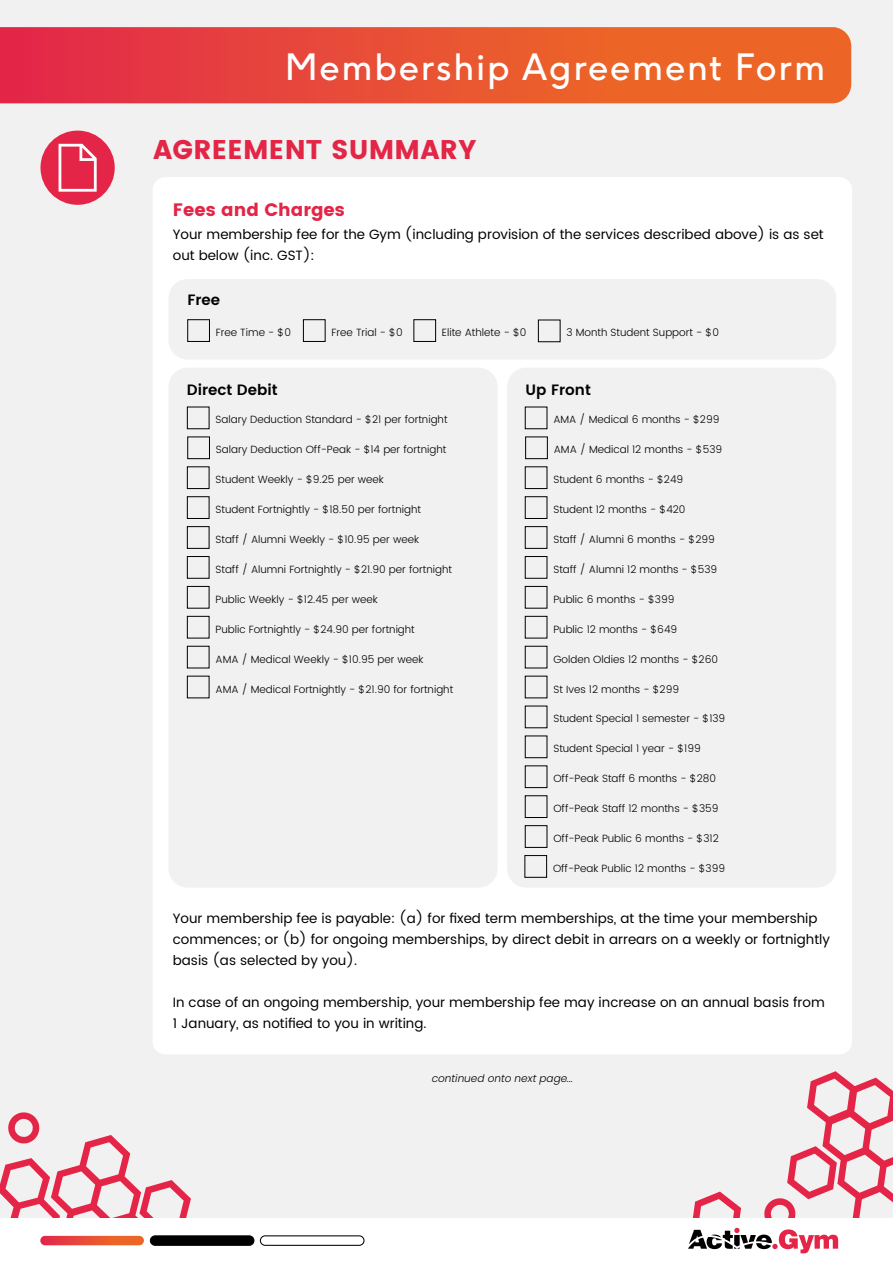
<style>
.page{position:relative;width:893px;height:1263px;background:#f1f1f2}
.page>*{position:absolute;margin:0;border:0;box-sizing:border-box;transform-origin:0 0}
.t1{font:36px "F37 Ginger";letter-spacing:.05em;color:#fff}
.t2{font:700 27px "Poppins";letter-spacing:.01em;color:#e32546}
.t3{font:700 18px "Poppins";color:#e32546}
.t4{font:600 15px "Poppins";color:#000}
.t5{font:13.5px/21px "Poppins";color:#000}
.t6{font:300 10.5px "Poppins";color:#000}
.t7{font:italic 300 10.5px "Poppins";color:#000}
</style>
<div class="page">
<svg style="left:0;top:1112px;width:191px;height:106px"></svg>
<svg style="left:764px;top:1071px;width:129px;height:147px"></svg>
<svg style="left:693px;top:1191px;width:48px;height:27px"></svg>
<div style="left:0;top:1218px;width:893px;height:45px;background:#fff"></div>
<svg style="left:40px;top:1236px;width:104px;height:9px"></svg>
<div style="left:150px;top:1236px;width:104px;height:9px;background:#000;border-radius:5px"></div>
<div style="left:150px;top:1235px;width:104px;height:10px;border:1px solid #000;border-radius:5px"></div>
<div style="left:260px;top:1235px;width:104px;height:11px;border:1px solid #000;border-radius:5px"></div>
<svg style="left:688px;top:1228px;width:150px;height:25px"></svg>
<svg style="left:0;top:27px;width:851px;height:76px;background:#e84f35"></svg>
<div style="left:41px;top:131px;width:74px;height:74px;background:#e52547;border-radius:50%"></div>
<svg style="left:59px;top:144px;width:38px;height:48px"></svg>
<div style="left:153px;top:177px;width:699px;height:877px;background:#fff;border-radius:13px"></div>
<div style="left:168px;top:279px;width:668px;height:80px;background:#f1f1f2;border-radius:19px"></div>
<div style="left:168px;top:368px;width:330px;height:519px;background:#f1f1f2;border-radius:19px"></div>
<div style="left:507px;top:368px;width:329px;height:519px;background:#f1f1f2;border-radius:19px"></div>
<div style="left:187px;top:319px;width:23px;height:23px;border:1px solid #000"></div>
<div style="left:303px;top:319px;width:23px;height:23px;border:1px solid #000"></div>
<div style="left:413px;top:319px;width:23px;height:23px;border:1px solid #000"></div>
<div style="left:538px;top:320px;width:22px;height:22px;border:1px solid #000"></div>
<div style="left:187px;top:436px;width:23px;height:23px;border:1px solid #000"></div>
<div style="left:187px;top:466px;width:22px;height:23px;border:1px solid #000"></div>
<div style="left:187px;top:496px;width:22px;height:23px;border:1px solid #000"></div>
<div style="left:187px;top:526px;width:22px;height:23px;border:1px solid #000"></div>
<div style="left:187px;top:556px;width:22px;height:23px;border:1px solid #000"></div>
<div style="left:187px;top:586px;width:22px;height:22px;border:1px solid #000"></div>
<div style="left:187px;top:616px;width:22px;height:22px;border:1px solid #000"></div>
<div style="left:525px;top:436px;width:23px;height:23px;border:1px solid #000"></div>
<div style="left:525px;top:466px;width:22px;height:23px;border:1px solid #000"></div>
<div style="left:525px;top:496px;width:22px;height:23px;border:1px solid #000"></div>
<div style="left:525px;top:526px;width:22px;height:23px;border:1px solid #000"></div>
<div style="left:525px;top:556px;width:22px;height:23px;border:1px solid #000"></div>
<div style="left:525px;top:586px;width:22px;height:22px;border:1px solid #000"></div>
<div style="left:525px;top:616px;width:22px;height:22px;border:1px solid #000"></div>
<div style="left:525px;top:735px;width:22px;height:23px;border:1px solid #000"></div>
<div style="left:525px;top:765px;width:22px;height:23px;border:1px solid #000"></div>
<div style="left:525px;top:795px;width:22px;height:23px;border:1px solid #000"></div>
<div style="left:525px;top:825px;width:22px;height:23px;border:1px solid #000"></div>
<div style="left:524px;top:855px;width:23px;height:23px;border:1px solid #000"></div>
<h1 class="t1" style="left:285px;top:44px;width:541px">Membership Agreement Form</h1>
<h2 class="t2" style="left:153px;top:134px;width:325px">AGREEMENT SUMMARY</h2>
<h3 class="t3" style="left:173px;top:199px;width:174px">Fees and Charges</h3>
<p class="t5" style="left:173px;top:224px;width:652px">Your membership fee for the Gym (including provision of the services described above) is as set out below (inc. GST):</p>
<h4 class="t4" style="left:187px;top:289px;width:34px">Free</h4>
<h5 class="t6" style="left:216px;top:325px;width:77px">Free Time - $0</h5>
<h5 class="t6" style="left:332px;top:325px;width:73px">Free Trial - $0</h5>
<h5 class="t6" style="left:442px;top:325px;width:86px">Elite Athlete - $0</h5>
<h5 class="t6" style="left:566px;top:325px;width:154px">3 Month Student Support - $0</h5>
<h4 class="t4" style="left:187px;top:379px;width:92px">Direct Debit</h4>
<h4 class="t4" style="left:526px;top:379px;width:67px">Up Front</h4>
<h5 class="t6" style="left:215px;top:412px;width:234px">Salary Deduction Standard - $21 per fortnight</h5>
<h5 class="t6" style="left:216px;top:442px;width:232px">Salary Deduction Off-Peak - $14 per fortnight</h5>
<h5 class="t6" style="left:215px;top:472px;width:170px">Student Weekly - $9.25 per week</h5>
<h5 class="t6" style="left:215px;top:502px;width:207px">Student Fortnightly - $18.50 per fortnight</h5>
<h5 class="t6" style="left:215px;top:532px;width:205px">Staff / Alumni Weekly - $10.95 per week</h5>
<h5 class="t6" style="left:215px;top:562px;width:238px">Staff / Alumni Fortnightly - $21.90 per fortnight</h5>
<h5 class="t6" style="left:215px;top:592px;width:164px">Public Weekly - $12.45 per week</h5>
<h5 class="t6" style="left:215px;top:621px;width:201px">Public Fortnightly - $24.90 per fortnight</h5>
<h5 class="t6" style="left:215px;top:651px;width:210px">AMA / Medical Weekly - $10.95 per week</h5>
<h5 class="t6" style="left:215px;top:681px;width:239px">AMA / Medical Fortnightly - $21.90 for fortnight</h5>
<h5 class="t6" style="left:553px;top:412px;width:168px">AMA / Medical 6 months - $299</h5>
<h5 class="t6" style="left:554px;top:442px;width:170px">AMA / Medical 12 months - $539</h5>
<h5 class="t6" style="left:553px;top:472px;width:131px">Student 6 months - $249</h5>
<h5 class="t6" style="left:553px;top:502px;width:134px">Student 12 months - $420</h5>
<h5 class="t6" style="left:553px;top:532px;width:163px">Staff / Alumni 6 months - $299</h5>
<h5 class="t6" style="left:553px;top:562px;width:165px">Staff / Alumni 12 months - $539</h5>
<h5 class="t6" style="left:553px;top:592px;width:122px">Public 6 months - $399</h5>
<h5 class="t6" style="left:553px;top:621px;width:125px">Public 12 months - $649</h5>
<h5 class="t6" style="left:553px;top:651px;width:166px">Golden Oldies 12 months - $260</h5>
<h5 class="t6" style="left:553px;top:681px;width:127px">St Ives 12 months - $299</h5>
<h5 class="t6" style="left:553px;top:711px;width:173px">Student Special 1 semester - $139</h5>
<h5 class="t6" style="left:553px;top:741px;width:149px">Student Special 1 year - $199</h5>
<h5 class="t6" style="left:553px;top:771px;width:164px">Off-Peak Staff 6 months - $280</h5>
<h5 class="t6" style="left:553px;top:801px;width:167px">Off-Peak Staff 12 months - $359</h5>
<h5 class="t6" style="left:553px;top:831px;width:167px">Off-Peak Public 6 months - $312</h5>
<h5 class="t6" style="left:553px;top:861px;width:174px">Off-Peak Public 12 months - $399</h5>
<p class="t5" style="left:173px;top:908px;width:659px">Your membership fee is payable: (a) for fixed term memberships, at the time your membership commences; or (b) for ongoing memberships, by direct debit in arrears on a weekly or fortnightly basis (as selected by you).</p>
<p class="t5" style="left:173px;top:992px;width:654px">In case of an ongoing membership, your membership fee may increase on an annual basis from</p>
<p class="t5" style="left:173px;top:1013px;width:255px">1 January, as notified to you in writing.</p>
<h5 class="t7" style="left:432px;top:1072px;width:143px">continued onto next page...</h5>
</div>
